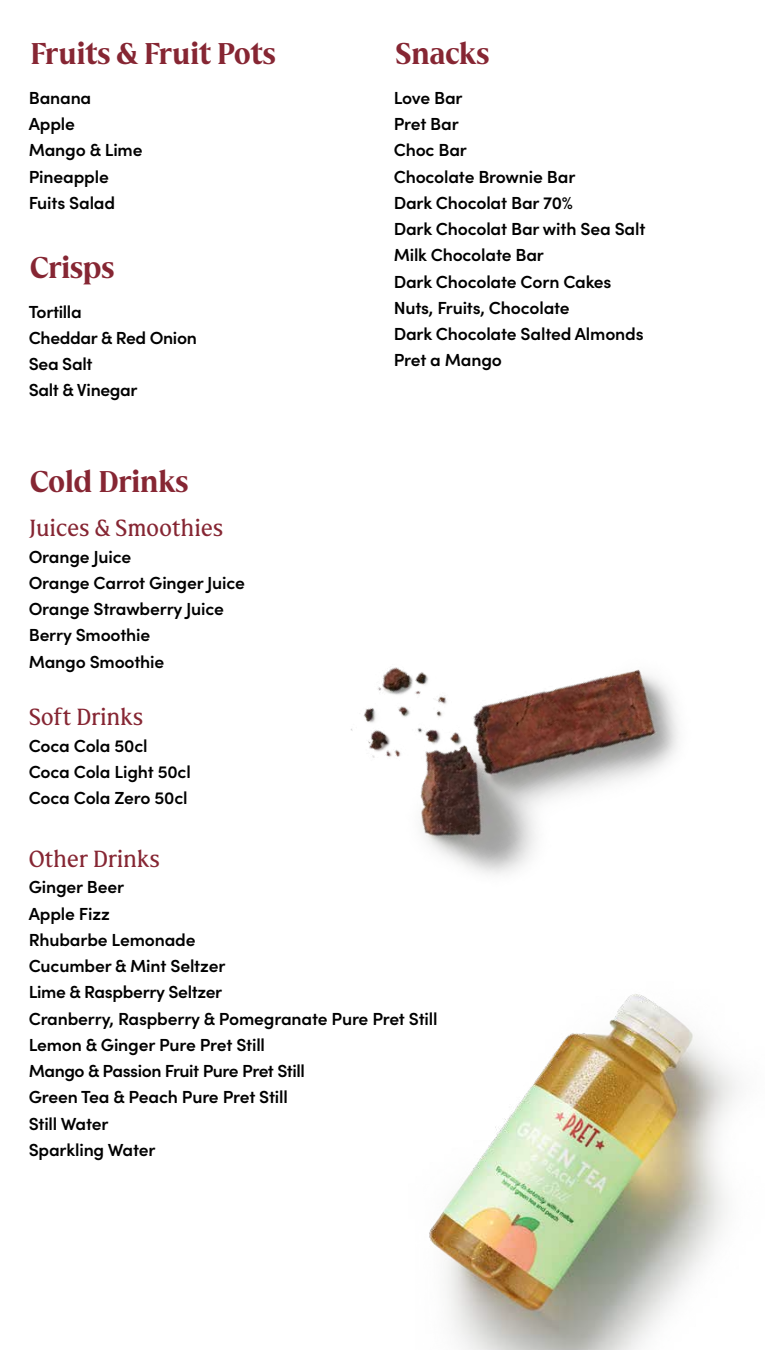
<style>
.page{position:relative;width:765px;height:1350px;background:#fff}
.page>*{position:absolute;margin:0;border:0;box-sizing:border-box;transform-origin:0 0}
.t1{font:33.75px "Star Serif Headline";letter-spacing:-.02em;color:#862633}
.t2{font:26.25px "Star Serif Subhead";letter-spacing:-.01em;color:#862633}
.t3{font:600 17.5px/26.2px "Sofia Pro";letter-spacing:-.01em;color:#000}
</style>
<div class="page">
<img style="left:429px;top:1076px;width:308px;height:274px">
<img style="left:351px;top:667px;width:382px;height:409px">
<h1 class="t1" style="left:30px;top:36px;width:248px">Fruits &amp; Fruit Pots</h1>
<p class="t3" style="left:29px;top:83px;width:115px">Banana<br>Apple<br>Mango &amp; Lime<br>Pineapple<br>Fuits Salad</p>
<h1 class="t1" style="left:30px;top:250px;width:86px">Crisps</h1>
<p class="t3" style="left:29px;top:297px;width:170px">Tortilla<br>Cheddar &amp; Red Onion<br>Sea Salt<br>Salt &amp; Vinegar</p>
<h1 class="t1" style="left:30px;top:464px;width:160px">Cold Drinks</h1>
<h2 class="t2" style="left:29px;top:515px;width:196px">Juices &amp; Smoothies</h2>
<p class="t3" style="left:29px;top:542px;width:218px">Orange Juice<br>Orange Carrot Ginger Juice<br>Orange Strawberry Juice<br>Berry Smoothie<br>Mango Smoothie</p>
<h2 class="t2" style="left:29px;top:704px;width:116px">Soft Drinks</h2>
<p class="t3" style="left:29px;top:731px;width:164px">Coca Cola 50cl<br>Coca Cola Light 50cl<br>Coca Cola Zero 50cl</p>
<h1 class="t1" style="left:395px;top:36px;width:96px">Snacks</h1>
<p class="t3" style="left:394px;top:83px;width:253px">Love Bar<br>Pret Bar<br>Choc Bar<br>Chocolate Brownie Bar<br>Dark Chocolat Bar 70%<br>Dark Chocolat Bar with Sea Salt<br>Milk Chocolate Bar<br>Dark Chocolate Corn Cakes<br>Nuts, Fruits, Chocolate<br>Dark Chocolate Salted Almonds<br>Pret a Mango</p>
<h2 class="t2" style="left:29px;top:846px;width:133px">Other Drinks</h2>
<p class="t3" style="left:29px;top:873px;width:410px">Ginger Beer<br>Apple Fizz<br>Rhubarbe Lemonade<br>Cucumber &amp; Mint Seltzer<br>Lime &amp; Raspberry Seltzer<br>Cranberry, Raspberry &amp; Pomegranate Pure Pret Still<br>Lemon &amp; Ginger Pure Pret Still<br>Mango &amp; Passion Fruit Pure Pret Still<br>Green Tea &amp; Peach Pure Pret Still<br>Still Water<br>Sparkling Water</p>
</div>
